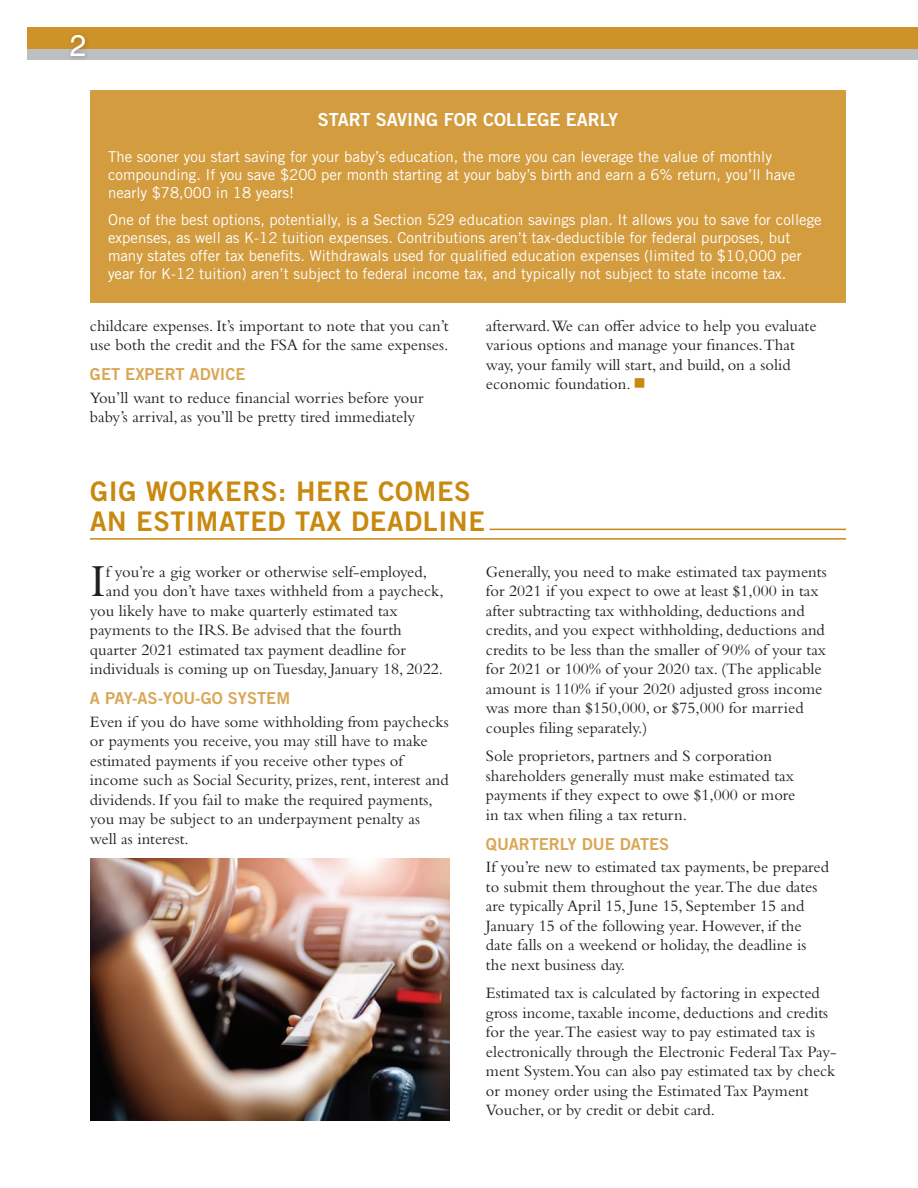
<style>
.page{position:relative;width:918px;height:1188px;background:#fff}
.page>*{position:absolute;margin:0;border:0;box-sizing:border-box;transform-origin:0 0}
.t1{font:47.85px "Bembo Std";color:#231f20}
.t2{font:30px "Helvetica LT Std";color:#fff}
.t3{font:27px/30px "Trade Gothic LT Std Bd 2";letter-spacing:.025em;color:#c8890e}
.t4{font:18px "Trade Gothic LT Std Bd 2";color:#fff}
.t5{font:16.5px/19.5px "Bembo Std";color:#231f20}
.t6{font:16.5px "Trade Gothic LT Std Bd 2";color:#d9a756}
.t7{font:15px/18px "Trade Gothic LT Std";color:#fff}
.s1{color:#c8890e}
</style>
<div class="page">
<div style="left:27px;top:44px;width:891px;height:16px;background:#bebfc2"></div>
<div style="left:27px;top:27px;width:891px;height:22px;background:#cd9328"></div>
<hr style="left:490px;top:529px;width:356px;height:1px;background:#c8890e">
<hr style="left:90px;top:538px;width:756px;height:2px;background:#c8890e">
<div style="left:67px;top:31px;width:24px;height:31px;background:#231f20;opacity:.3"></div>
<img style="left:90px;top:858px;width:360px;height:262px">
<div style="left:90px;top:90px;width:756px;height:213px;background:#d39c3f"></div>
<h2 class="t2" style="left:70px;top:28px;width:18px">2</h2>
<p class="t4" style="left:318px;top:109px;width:302px">START SAVING FOR COLLEGE EARLY</p>
<p class="t7" style="left:108px;top:148px;width:689px">The sooner you start saving for your baby’s education, the more you can leverage the value of monthly compounding. If you save $200 per month starting at your baby’s birth and earn a 6% return, you’ll have nearly $78,000 in 18 years!</p>
<p class="t7" style="left:108px;top:211px;width:715px">One of the best options, potentially, is a Section 529 education savings plan. It allows you to save for college expenses, as well as K-12 tuition expenses. Contributions aren’t tax-deductible for federal purposes, but many states offer tax benefits. Withdrawals used for qualified education expenses (limited to $10,000 per year for K-12 tuition) aren’t subject to federal income tax, and typically not subject to state income tax.</p>
<p class="t5" style="left:90px;top:315px;width:360px">childcare expenses. It’s important to note that you can’t use both the credit and the FSA for the same expenses.</p>
<p class="t6" style="left:90px;top:364px;width:157px">GET EXPERT ADVICE</p>
<p class="t5" style="left:90px;top:387px;width:335px">You’ll want to reduce financial worries before your baby’s arrival, as you’ll be pretty tired immediately</p>
<p class="t5" style="left:486px;top:315px;width:332px">afterward.We can offer advice to help you evaluate various options and manage your finances.That way, your family will start, and build, on a solid economic foundation. <span class="s1">■</span></p>
<h3 class="t3" style="left:90px;top:476px;width:396px">GIG WORKERS: HERE COMES<br>AN ESTIMATED TAX DEADLINE</h3>
<h1 class="t1" style="left:90px;top:553px;width:17px">I</h1>
<p class="t5" style="left:106px;top:561px;width:323px">f you’re a gig worker or otherwise self-employed,</p>
<p class="t5" style="left:106px;top:581px;width:339px">and you don’t have taxes withheld from a paycheck,</p>
<p class="t5" style="left:90px;top:600px;width:309px">you likely have to make quarterly estimated tax</p>
<p class="t5" style="left:90px;top:620px;width:313px">payments to the IRS. Be advised that the fourth</p>
<p class="t5" style="left:90px;top:639px;width:317px">quarter 2021 estimated tax payment deadline for</p>
<p class="t5" style="left:90px;top:659px;width:355px">individuals is coming up on Tuesday, January 18, 2022.</p>
<p class="t6" style="left:90px;top:688px;width:202px">A PAY-AS-YOU-GO SYSTEM</p>
<p class="t5" style="left:90px;top:711px;width:360px">Even if you do have some withholding from paychecks or payments you receive, you may still have to make estimated payments if you receive other types of income such as Social Security, prizes, rent, interest and dividends. If you fail to make the required payments, you may be subject to an underpayment penalty as well as interest.</p>
<p class="t5" style="left:486px;top:561px;width:342px">Generally, you need to make estimated tax payments for 2021 if you expect to owe at least $1,000 in tax after subtracting tax withholding, deductions and credits, and you expect withholding, deductions and credits to be less than the smaller of 90% of your tax for 2021 or 100% of your 2020 tax. (The applicable amount is 110% if your 2020 adjusted gross income was more than $150,000, or $75,000 for married couples filing separately.)</p>
<p class="t5" style="left:486px;top:746px;width:311px">Sole proprietors, partners and S corporation shareholders generally must make estimated tax payments if they expect to owe $1,000 or more in tax when filing a tax return.</p>
<p class="t6" style="left:486px;top:834px;width:185px">QUARTERLY DUE DATES</p>
<p class="t5" style="left:486px;top:857px;width:344px">If you’re new to estimated tax payments, be prepared to submit them throughout the year.The due dates are typically April 15, June 15, September 15 and January 15 of the following year. However, if the date falls on a weekend or holiday, the deadline is the next business day.</p>
<p class="t5" style="left:486px;top:983px;width:352px">Estimated tax is calculated by factoring in expected gross income, taxable income, deductions and credits for the year.The easiest way to pay estimated tax is electronically through the Electronic Federal Tax Pay&shy;ment System.You can also pay estimated tax by check or money order using the Estimated Tax Payment Voucher, or by credit or debit card.</p>
</div>
